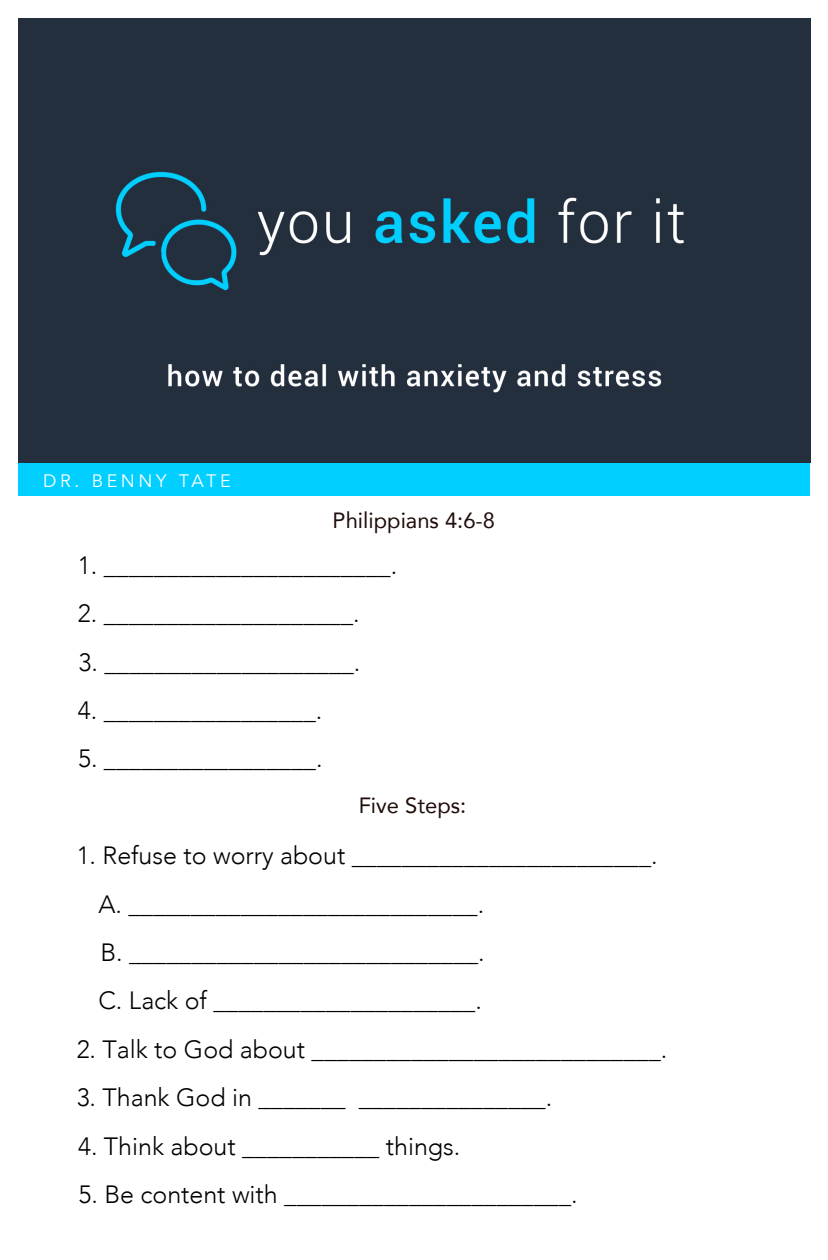
<style>
.page{position:relative;width:828px;height:1260px;background:#fff}
.page>*{position:absolute;margin:0;border:0;box-sizing:border-box;transform-origin:0 0}
.t1{font:300 25px/48.4px "Avenir";color:#000}
.t2{font:22px "Avenir";color:#1e0d09}
.t3{font:18px "Avenir";letter-spacing:.2em;color:#fff}
</style>
<div class="page">
<div style="left:18px;top:462px;width:792px;height:34px;background:#01cfff"></div>
<div style="left:18px;top:18px;width:792px;height:444px;background:#242f3e"></div>
<p class="t3" style="left:43px;top:470px;width:189px">DR. BENNY TATE</p>
<p class="t2" style="left:333px;top:503px;width:164px">Philippians 4:6-8</p>
<p class="t1" style="left:78px;top:541px;width:321px">1. _______________________.</p>
<p class="t1" style="left:78px;top:590px;width:283px">2. ____________________.</p>
<p class="t1" style="left:79px;top:638px;width:283px">3. ____________________.</p>
<p class="t1" style="left:78px;top:686px;width:246px">4. _________________.</p>
<p class="t1" style="left:78px;top:735px;width:246px">5. _________________.</p>
<p class="t2" style="left:359px;top:788px;width:109px">Five Steps:</p>
<p class="t1" style="left:77px;top:831px;width:583px">1. Refuse to worry about ________________________.</p>
<p class="t1" style="left:98px;top:880px;width:387px">A. ____________________________.</p>
<p class="t1" style="left:98px;top:928px;width:388px">B. ____________________________.<br>C. Lack of _____________________.</p>
<p class="t1" style="left:77px;top:1025px;width:592px">2. Talk to God about ____________________________.</p>
<p class="t1" style="left:77px;top:1073px;width:477px">3. Thank God in _______ _______________.</p>
<p class="t1" style="left:78px;top:1122px;width:384px">4. Think about ___________ things.</p>
<p class="t1" style="left:79px;top:1170px;width:501px">5. Be content with _______________________.</p>
</div>
